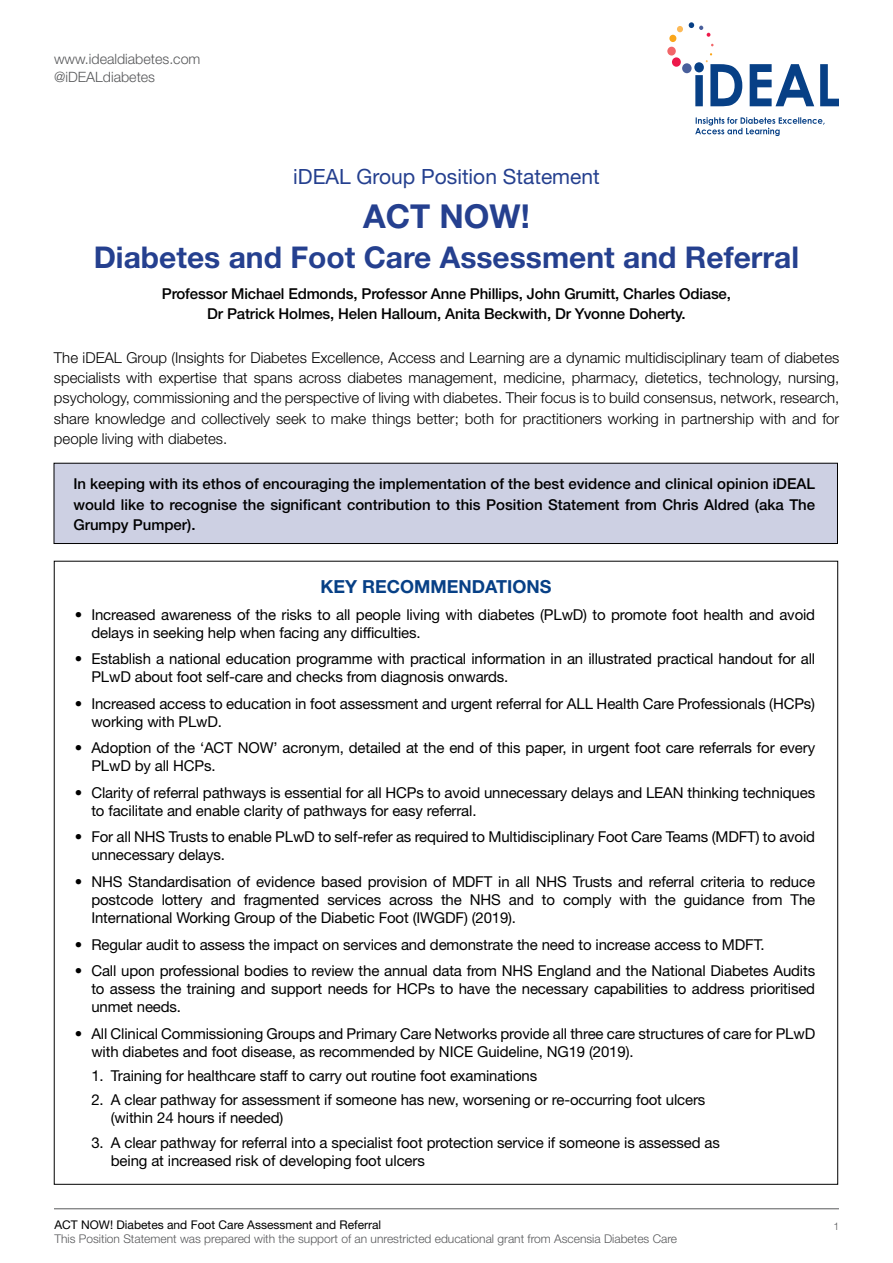
<style>
.page{position:relative;width:893px;height:1263px;background:#fff}
.page>*{position:absolute;margin:0;border:0;box-sizing:border-box;transform-origin:0 0}
.t1{font:700 33px "Helvetica Neue LT Std";color:#25408f}
.t2{font:700 30px "Helvetica Neue LT Std";color:#25408f}
.t3{font:21px "Helvetica Neue LT Std";color:#25408f}
.t4{font:700 18px "Helvetica Neue LT Std";color:#074086}
.t5{font:15px/18px "Helvetica Neue LT Std";letter-spacing:-.01em;color:#000}
.t6{font:300 15px/20.2px "Helvetica Neue LT Std";color:#000;text-align:justify}
.t7{font:500 15px/20.2px "Helvetica Neue LT Std";letter-spacing:-.01em;color:#000;text-align:center}
.t8{font:300 14.25px/17.7px "Helvetica Neue LT Std";color:#58595b}
.t9{font:300 12px "Helvetica Neue LT Std";color:#58595b}
.t10{font:12px "Helvetica Neue LT Std";color:#000}
.t11{font:300 10.5px "Helvetica Neue LT Std";color:#58595b}
</style>
<div class="page">
<div style="left:54px;top:463px;width:783px;height:80px;background:#cdd0e3"></div>
<div style="left:54px;top:463px;width:784px;height:81px;border:1px solid #000"></div>
<hr style="left:54px;top:1208px;width:785px;height:1px;background:#58595b">
<div style="left:682px;top:63px;width:10px;height:10px;background:#495f9b;border-radius:50%"></div>
<div style="left:672px;top:57px;width:9px;height:10px;background:#ed184a;border-radius:50%"></div>
<div style="left:667px;top:47px;width:9px;height:9px;background:#f16669;border-radius:50%"></div>
<div style="left:669px;top:35px;width:7px;height:7px;background:#faa61a;border-radius:50%"></div>
<svg style="left:677px;top:26px;width:6px;height:6px"></svg>
<svg style="left:689px;top:22px;width:21px;height:15px"></svg>
<svg style="left:694px;top:53px;width:145px;height:53px"></svg>
<svg style="left:695px;top:117px;width:130px;height:19px"></svg>
<p class="t8" style="left:54px;top:50px;width:148px">www.idealdiabetes.com @iDEALdiabetes</p>
<h3 class="t3" style="left:293px;top:164px;width:308px">iDEAL Group Position Statement</h3>
<h1 class="t1" style="left:363px;top:196px;width:168px">ACT NOW!</h1>
<h2 class="t2" style="left:94px;top:239px;width:707px">Diabetes and Foot Care Assessment and Referral</h2>
<p class="t7" style="left:162px;top:284px;width:571px;line-height:19.5px">Professor Michael Edmonds, Professor Anne Phillips, John Grumitt, Charles Odiase,<br>Dr Patrick Holmes, Helen Halloum, Anita Beckwith, Dr Yvonne Doherty.</p>
<p class="t6" style="left:54px;top:347px;width:787px">The iDEAL Group (Insights for Diabetes Excellence, Access and Learning are a dynamic multidisciplinary team of diabetes specialists with expertise that spans across diabetes management, medicine, pharmacy, dietetics, technology, nursing, psychology, commissioning and the perspective of living with diabetes. Their focus is to build consensus, network, research, share knowledge and collectively seek to make things better; both for practitioners working in partnership with and for people living with diabetes.</p>
<p class="t7" style="left:73px;top:474px;width:743px;text-align:justify">In keeping with its ethos of encouraging the implementation of the best evidence and clinical opinion iDEAL would like to recognise the significant contribution to this Position Statement from Chris Aldred (aka The Grumpy Pumper).</p>
<p class="t4" style="left:320px;top:576px;width:232px">KEY RECOMMENDATIONS</p>
<p class="t5" style="left:91px;top:605px;width:725px;text-indent:-16px">• Increased awareness of the risks to all people living with diabetes (PLwD) to promote foot health and avoid delays in seeking help when facing any difficulties.</p>
<p class="t5" style="left:91px;top:650px;width:725px;text-indent:-16px">• Establish a national education programme with practical information in an illustrated practical handout for all<br>PLwD about foot self-care and checks from diagnosis onwards.</p>
<p class="t5" style="left:91px;top:694px;width:725px;text-indent:-16px">• Increased access to education in foot assessment and urgent referral for ALL Health Care Professionals (HCPs) working with PLwD.</p>
<p class="t5" style="left:91px;top:739px;width:725px;text-indent:-16px">• Adoption of the ‘ACT NOW’ acronym, detailed at the end of this paper, in urgent foot care referrals for every<br>PLwD by all HCPs.</p>
<p class="t5" style="left:91px;top:783px;width:725px;text-indent:-16px">• Clarity of referral pathways is essential for all HCPs to avoid unnecessary delays and LEAN thinking techniques to facilitate and enable clarity of pathways for easy referral.</p>
<p class="t5" style="left:91px;top:828px;width:725px;text-indent:-16px">• For all NHS Trusts to enable PLwD to self-refer as required to Multidisciplinary Foot Care Teams (MDFT) to avoid unnecessary delays.</p>
<p class="t5" style="left:91px;top:872px;width:725px;text-align:justify;text-indent:-16px">• NHS Standardisation of evidence based provision of MDFT in all NHS Trusts and referral criteria to reduce postcode lottery and fragmented services across the NHS and to comply with the guidance from The International Working Group of the Diabetic Foot (IWGDF) (2019).</p>
<p class="t5" style="left:75px;top:935px;width:691px">• Regular audit to assess the impact on services and demonstrate the need to increase access to MDFT.</p>
<p class="t5" style="left:91px;top:961px;width:725px;text-align:justify;text-indent:-16px">• Call upon professional bodies to review the annual data from NHS England and the National Diabetes Audits to assess the training and support needs for HCPs to have the necessary capabilities to address prioritised unmet needs.</p>
<p class="t5" style="left:91px;top:1024px;width:725px;text-indent:-16px">• All Clinical Commissioning Groups and Primary Care Networks provide all three care structures of care for PLwD with diabetes and foot disease, as recommended by NICE Guideline, NG19 (2019).</p>
<p class="t5" style="left:91px;top:1066px;width:447px">1. Training for healthcare staff to carry out routine foot examinations</p>
<p class="t5" style="left:111px;top:1091px;width:596px;text-indent:-20px">2. A clear pathway for assessment if someone has new, worsening or re-occurring foot ulcers (within 24 hours if needed)</p>
<p class="t5" style="left:111px;top:1133px;width:611px;text-indent:-19px">3. A clear pathway for referral into a specialist foot protection service if someone is assessed as being at increased risk of developing foot ulcers</p>
<p class="t10" style="left:55px;top:1217px;width:328px">ACT NOW! Diabetes and Foot Care Assessment and Referral</p>
<p class="t9" style="left:55px;top:1232px;width:624px">This Position Statement was prepared with the support of an unrestricted educational grant from Ascensia Diabetes Care</p>
<p class="t11" style="left:833px;top:1220px;width:7px">1</p>
</div>
